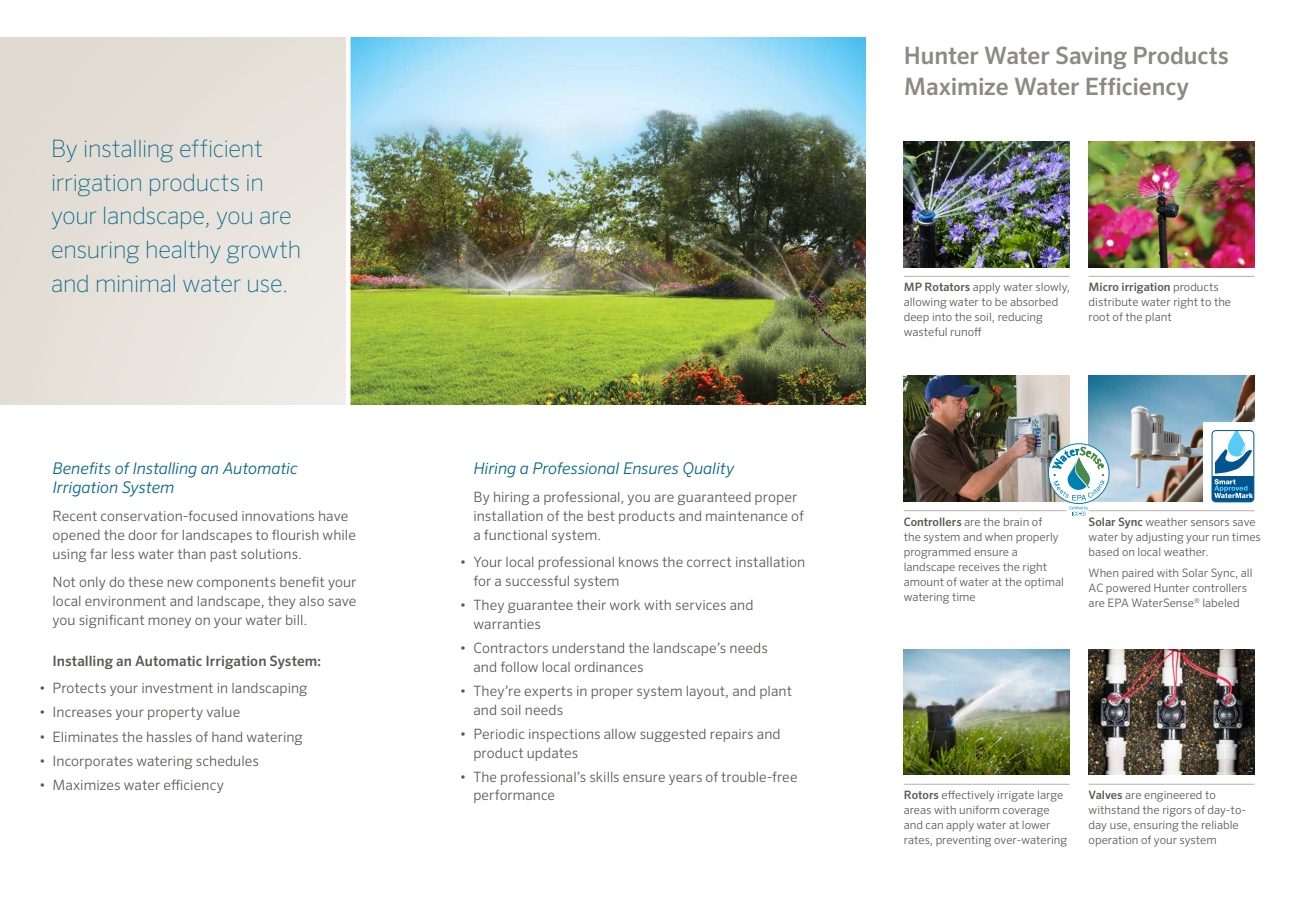
<style>
.page{position:relative;width:1296px;height:918px;background:#fff}
.page>*{position:absolute;margin:0;border:0;box-sizing:border-box;transform-origin:0 0}
.t1{font:100 24px/33.8px "Sero Pro";letter-spacing:-.01em;color:#006488}
.t2{font:500 24px/30.8px "Sero Pro";letter-spacing:-.005em;color:#8c8987}
.t3{font:italic 300 16.2px/19.5px "Sero Pro";letter-spacing:-.005em;color:#006488}
.t4{font:300 14.25px/19px "Sero Pro";letter-spacing:.005em;color:#585956}
.t5{font:500 14.25px "Sero Pro";letter-spacing:.005em;color:#585956}
.t6{font:300 11.7px/15px "Sero Pro";color:#585956}
.s1{font-weight:500}
</style>
<div class="page">
<img style="left:351px;top:38px;width:514px;height:367px">
<div style="left:0;top:38px;width:346px;height:367px;background:#e6e1d9"></div>
<img style="left:904px;top:141px;width:166px;height:126px">
<img style="left:1089px;top:649px;width:165px;height:126px">
<hr style="left:1089px;top:784px;width:165px;height:1px;background:#b5b1af">
<img style="left:1089px;top:141px;width:165px;height:126px">
<hr style="left:1089px;top:276px;width:165px;height:1px;background:#b5b1af">
<img style="left:904px;top:376px;width:166px;height:125px">
<hr style="left:904px;top:510px;width:162px;height:1px;background:#b5b1af">
<img style="left:1089px;top:376px;width:165px;height:125px">
<hr style="left:1089px;top:510px;width:165px;height:1px;background:#b5b1af">
<img style="left:904px;top:649px;width:166px;height:126px">
<hr style="left:904px;top:784px;width:166px;height:1px;background:#b5b1af">
<hr style="left:904px;top:276px;width:166px;height:1px;background:#b5b1af">
<svg style="left:1048px;top:443px;width:61px;height:73px"></svg>
<div style="left:1203px;top:423px;width:66px;height:85px;background:#fff"></div>
<div style="left:1212px;top:476px;width:42px;height:26px;background:#00558f"></div>
<svg style="left:1214px;top:432px;width:38px;height:66px"></svg>
<div style="left:1212px;top:430px;width:42px;height:72px;border:1px solid #00558f;border-radius:4px"></div>
<h1 class="t1" style="left:51px;top:131px;width:252px">By installing efficient irrigation products in your landscape, you are ensuring healthy growth and minimal water use.</h1>
<p class="t3" style="left:52px;top:458px;width:247px">Benefits of Installing an Automatic<br>Irrigation System</p>
<p class="t4" style="left:52px;top:506px;width:305px">Recent conservation-focused innovations have opened the door for landscapes to flourish while using far less water than past solutions.</p>
<p class="t4" style="left:52px;top:572px;width:306px;text-align:justify">Not only do these new components benefit your local environment and landscape, they also save you significant money on your water bill.</p>
<p class="t5" style="left:52px;top:652px;width:270px">Installing an Automatic Irrigation System:</p>
<p class="t4" style="left:39px;top:679px;width:270px">• Protects your investment in landscaping</p>
<p class="t4" style="left:39px;top:703px;width:203px">• Increases your property value</p>
<p class="t4" style="left:39px;top:727px;width:265px">• Eliminates the hassles of hand watering</p>
<p class="t4" style="left:39px;top:751px;width:222px">• Incorporates watering schedules</p>
<p class="t4" style="left:39px;top:775px;width:186px">• Maximizes water efficiency</p>
<p class="t3" style="left:473px;top:458px;width:262px">Hiring a Professional Ensures Quality</p>
<p class="t4" style="left:473px;top:487px;width:332px">By hiring a professional, you are guaranteed proper installation of the best products and maintenance of a functional system.</p>
<p class="t4" style="left:473px;top:553px;width:333px;text-indent:-13px">• Your local professional knows the correct installation for a successful system</p>
<p class="t4" style="left:473px;top:596px;width:282px;text-indent:-13px">• They guarantee their work with services and warranties</p>
<p class="t4" style="left:473px;top:638px;width:296px;text-indent:-13px">• Contractors understand the landscape’s needs and follow local ordinances</p>
<p class="t4" style="left:473px;top:681px;width:320px;text-indent:-13px">• They’re experts in proper system layout, and plant and soil needs</p>
<p class="t4" style="left:473px;top:724px;width:309px;text-indent:-13px">• Periodic inspections allow suggested repairs and product updates</p>
<p class="t4" style="left:473px;top:767px;width:326px;text-indent:-14px">• The professional’s skills ensure years of trouble-free performance</p>
<h1 class="t2" style="left:904px;top:40px;width:327px">Hunter Water Saving Products<br>Maximize Water Efficiency</h1>
<p class="t6" style="left:904px;top:280px;width:168px"><span class="s1">MP Rotators</span> apply water slowly, allowing water to be absorbed deep into the soil, reducing wasteful runoff</p>
<p class="t6" style="left:1089px;top:280px;width:144px"><span class="s1">Micro irrigation</span> products distribute water right to the root of the plant</p>
<p class="t6" style="left:904px;top:514px;width:162px"><span class="s1">Controllers</span> are the brain of<br>the system and when properly programmed ensure a landscape receives the right amount of water at the optimal watering time</p>
<p class="t6" style="left:1089px;top:514px;width:174px"><span class="s1">Solar Sync</span> weather sensors save water by adjusting your run times based on local weather.</p>
<p class="t6" style="left:1089px;top:565px;width:165px">When paired with Solar Sync, all<br>AC powered Hunter controllers are EPA WaterSense<sup>®</sup> labeled</p>
<p class="t6" style="left:904px;top:788px;width:165px"><span class="s1">Rotors</span> effectively irrigate large areas with uniform coverage and can apply water at lower rates, preventing over-watering</p>
<p class="t6" style="left:1089px;top:788px;width:159px"><span class="s1">Valves</span> are engineered to withstand the rigors of day-to&shy;day use, ensuring the reliable operation of your system</p>
</div>
